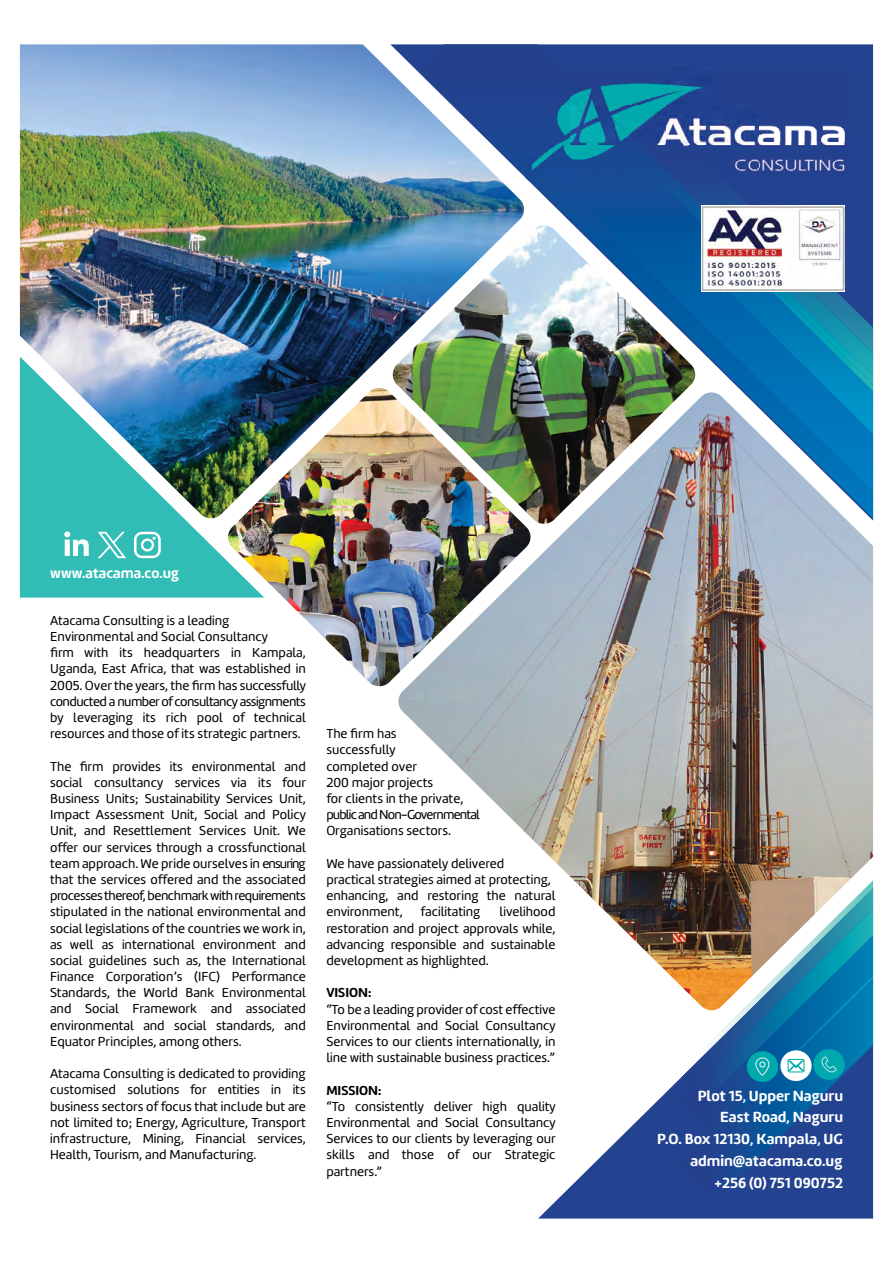
<style>
.page{position:relative;width:893px;height:1263px;background:#fff}
.page>*{position:absolute;margin:0;border:0;box-sizing:border-box;transform-origin:0 0}
.t1{font:700 15.15px/21.8px "Marine Rounded";color:#fff;text-align:right}
.t2{font:700 14.7px "Marine Rounded";color:#fff}
.t3{font:13.5px/16.2px "Marine Rounded";color:#000;text-align:justify}
.t4{font:700 13.5px "Marine Rounded";color:#000}
</style>
<div class="page">
<svg style="left:538px;top:1079px;width:335px;height:139px;fill:#23428f"></svg>
<div style="left:535px;top:44px;width:338px;height:144px;background:#23428f"></div>
<img style="left:525px;top:44px;width:30px;height:23px">
<img style="left:529px;top:181px;width:42px;height:6px">
<img style="left:536px;top:186px;width:35px;height:37px">
<img style="left:571px;top:181px;width:105px;height:44px">
<img style="left:676px;top:181px;width:197px;height:169px">
<img style="left:704px;top:181px;width:5px;height:24px">
<img style="left:659px;top:181px;width:45px;height:40px">
<img style="left:709px;top:202px;width:164px;height:11px">
<img style="left:700px;top:218px;width:173px;height:173px">
<img style="left:679px;top:1133px;width:194px;height:68px">
<img style="left:679px;top:1077px;width:33px;height:56px">
<img style="left:712px;top:1100px;width:161px;height:35px">
<img style="left:692px;top:1012px;width:181px;height:88px">
<svg style="left:20px;top:520px;width:207px;height:78px;background:#3ec1b9"></svg>
<svg style="left:554px;top:61px;width:18px;height:15px"></svg>
<img style="left:572px;top:67px;width:282px;height:38px">
<img style="left:615px;top:105px;width:4px;height:16px">
<img style="left:619px;top:105px;width:235px;height:38px">
<img style="left:692px;top:143px;width:21px;height:6px">
<img style="left:713px;top:143px;width:141px;height:38px">
<img style="left:525px;top:67px;width:45px;height:114px">
<img style="left:570px;top:76px;width:29px;height:29px">
<img style="left:570px;top:105px;width:45px;height:76px">
<img style="left:615px;top:121px;width:22px;height:22px">
<img style="left:585px;top:144px;width:37px;height:37px">
<img style="left:622px;top:141px;width:70px;height:40px">
<img style="left:692px;top:149px;width:32px;height:32px">
<img style="left:655px;top:165px;width:21px;height:16px">
<img style="left:652px;top:170px;width:14px;height:11px">
<img style="left:701px;top:205px;width:144px;height:87px">
<img style="left:227px;top:520px;width:170px;height:167px">
<img style="left:391px;top:225px;width:306px;height:300px">
<img style="left:20px;top:44px;width:505px;height:476px">
<img style="left:397px;top:392px;width:476px;height:620px">
<svg style="left:64px;top:531px;width:25px;height:25px"></svg>
<svg style="left:134px;top:532px;width:27px;height:26px"></svg>
<svg style="left:98px;top:532px;width:28px;height:26px"></svg>
<svg style="left:780px;top:1050px;width:32px;height:31px"></svg>
<svg style="left:787px;top:1059px;width:17px;height:13px"></svg>
<div style="left:747px;top:1051px;width:31px;height:31px;background:#00a9ac;border-radius:50%"></div>
<svg style="left:755px;top:1057px;width:14px;height:19px"></svg>
<div style="left:813px;top:1049px;width:32px;height:31px;background:#00a9ac;border-radius:50%"></div>
<svg style="left:821px;top:1056px;width:15px;height:16px"></svg>
<p class="t2" style="left:50px;top:564px;width:130px">www.atacama.co.ug</p>
<p class="t3" style="left:50px;top:612px;width:257px;text-align:left">Atacama Consulting is a leading Environmental and Social Consultancy<br>firm with its headquarters in Kampala, Uganda, East Africa, that was established in 2005. Over the years, the firm has successfully conducted a number of consultancy assignments by leveraging its rich pool of technical resources and those of its strategic partners.</p>
<p class="t3" style="left:50px;top:758px;width:257px">The firm provides its environmental and social consultancy services via its four Business Units; Sustainability Services Unit, Impact Assessment Unit, Social and Policy Unit, and Resettlement Services Unit. We offer our services through a crossfunctional team approach. We pride ourselves in ensuring that the services offered and the associated processes thereof, benchmark with requirements stipulated in the national environmental and social legislations of the countries we work in, as well as international environment and social guidelines such as, the International Finance Corporation’s (IFC) Performance Standards, the World Bank Environmental and Social Framework and associated environmental and social standards, and Equator Principles, among others.</p>
<p class="t3" style="left:50px;top:1066px;width:257px">Atacama Consulting is dedicated to providing customised solutions for entities in its business sectors of focus that include but are not limited to; Energy, Agriculture, Transport infrastructure, Mining, Financial services, Health, Tourism, and Manufacturing.</p>
<p class="t3" style="left:326px;top:726px;width:155px;text-align:left">The firm has<br>successfully<br>completed over<br>200 major projects<br>for clients in the private, public and Non-Governmental<br>Organisations sectors.</p>
<p class="t3" style="left:326px;top:855px;width:231px;text-align:left">We have passionately delivered practical strategies aimed at protecting, enhancing, and restoring the natural environment,</p>
<p class="t3" style="left:421px;top:904px;width:61px">facilitating</p>
<p class="t3" style="left:326px;top:904px;width:231px;text-indent:173px">livelihood restoration and project approvals while, advancing responsible and sustainable development as highlighted.</p>
<p class="t4" style="left:326px;top:984px;width:47px">VISION:</p>
<p class="t3" style="left:326px;top:1001px;width:231px">“To be a leading provider of cost effective Environmental and Social Consultancy Services to our clients internationally, in line with sustainable business practices.”</p>
<p class="t4" style="left:326px;top:1081px;width:57px">MISSION:</p>
<p class="t3" style="left:326px;top:1098px;width:231px">“To consistently deliver high quality Environmental and Social Consultancy Services to our clients by leveraging our skills and those of our Strategic partners.”</p>
<p class="t1" style="left:657px;top:1084px;width:187px">Plot 15, Upper Naguru<br>East Road, Naguru<br>P.O. Box 12130, Kampala, UG</p>
<p class="t1" style="left:690px;top:1150px;width:154px">admin@atacama.co.ug +256 (0) 751 090752</p>
</div>
